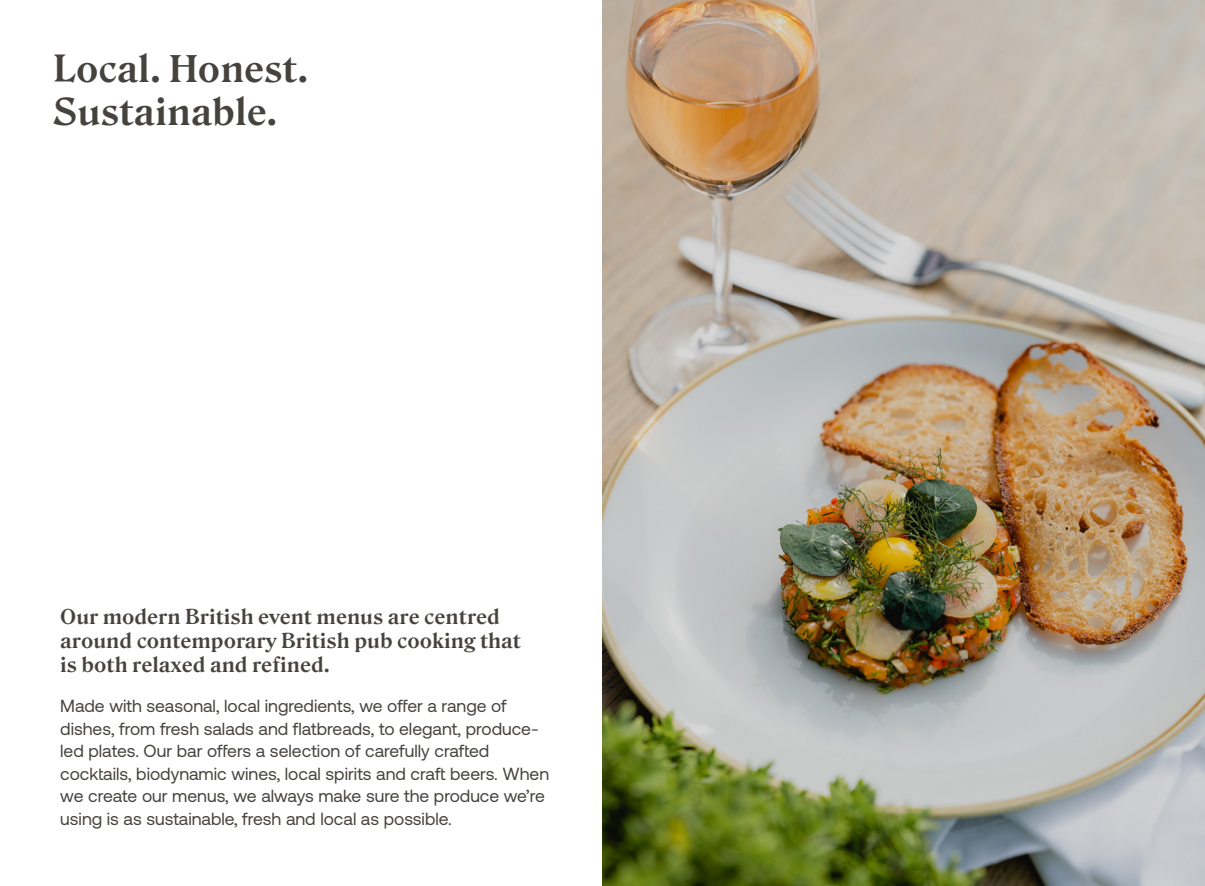
<style>
.page{position:relative;width:1205px;height:886px;background:#fff}
.page>*{position:absolute;margin:0;border:0;box-sizing:border-box;transform-origin:0 0}
.t1{font:700 36.25px/43.5px "Roslindale Text";color:#46433f}
.t2{font:700 20px/24px "Roslindale Text";color:#46433f}
.t3{font:17.5px/22.5px "Aeonik";color:#46433f}
</style>
<div class="page">
<img style="left:602px;top:0;width:603px;height:886px">
<p class="t1" style="left:53px;top:44px;width:257px">Local. Honest.<br>Sustainable.</p>
<p class="t2" style="left:60px;top:602px;width:462px">Our modern British event menus are centred around contemporary British pub cooking that</p>
<p class="t2" style="left:60px;top:650px;width:271px">is both relaxed and refined.</p>
<p class="t3" style="left:60px;top:695px;width:490px">Made with seasonal, local ingredients, we offer a range of dishes, from fresh salads and flatbreads, to elegant, produce&shy;led plates. Our bar offers a selection of carefully crafted cocktails, biodynamic wines, local spirits and craft beers. When we create our menus, we always make sure the produce we’re using is as sustainable, fresh and local as possible.</p>
</div>
